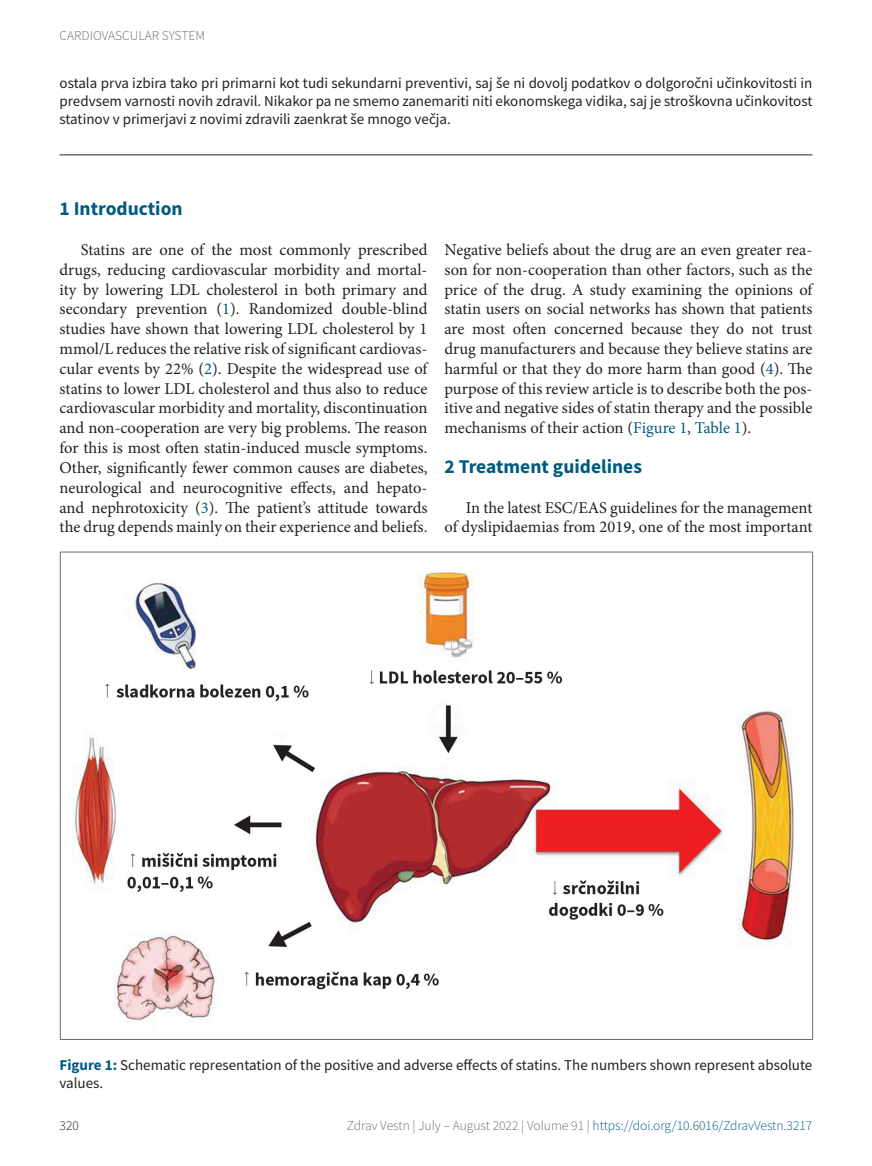
<style>
.page{position:relative;width:872px;height:1166px;background:#fff}
.page>*{position:absolute;margin:0;border:0;box-sizing:border-box;transform-origin:0 0}
.t1{font:700 19.5px "Source Sans Pro";color:#005b7f}
.t2{font:16.5px/19.8px "Minion Pro";color:#231f20;text-align:justify}
.t3{font:15px/18px "Source Sans Pro";color:#231f20}
.t4{font:300 13.5px "Source Sans Pro";color:#005b7f}
.t5{font:300 13.5px "Source Sans Pro";color:#6c6d70}
.t6{font:300 13.5px "Source Sans Pro";color:#231f20}
.s1{color:#005b7f}
.s2{font-weight:700;color:#005b7f}
.s3{color:#6c6d70}
</style>
<div class="page">
<hr style="left:60px;top:154px;width:752px;height:1px;background:#231f20">
<img style="left:72px;top:572px;width:722px;height:449px">
<p class="t5" style="left:60px;top:27px;width:147px">CARDIOVASCULAR SYSTEM</p>
<p class="t3" style="left:60px;top:74px;width:754px;text-align:justify">ostala prva izbira tako pri primarni kot tudi sekundarni preventivi, saj še ni dovolj podatkov o dolgoročni učinkovitosti in predvsem varnosti novih zdravil. Nikakor pa ne smemo zanemariti niti ekonomskega vidika, saj je stroškovna učinkovitost statinov v primerjavi z novimi zdravili zaenkrat še mnogo večja.</p>
<p class="t1" style="left:60px;top:195px;width:125px">1 Introduction</p>
<p class="t2" style="left:60px;top:240px;width:369px;text-indent:21px">Statins are one of the most commonly prescribed drugs, reducing cardiovascular morbidity and mortal&shy;ity by lowering LDL cholesterol in both primary and secondary prevention (<span class="s1">1</span>). Randomized double-blind studies have shown that lowering LDL cholesterol by 1 mmol/L reduces the relative risk of significant cardiovas&shy;cular events by 22% (<span class="s1">2</span>). Despite the widespread use of statins to lower LDL cholesterol and thus also to reduce cardiovascular morbidity and mortality, discontinuation and non-cooperation are very big problems. The reason for this is most often statin-induced muscle symptoms.<br>Other, significantly fewer common causes are diabetes, neurological and neurocognitive effects, and hepato&shy;and nephrotoxicity (<span class="s1">3</span>). The patient’s attitude towards the drug depends mainly on their experience and beliefs.</p>
<p class="t2" style="left:444px;top:240px;width:369px">Negative beliefs about the drug are an even greater rea&shy;son for non-cooperation than other factors, such as the price of the drug. A study examining the opinions of statin users on social networks has shown that patients are most often concerned because they do not trust drug manufacturers and because they believe statins are harmful or that they do more harm than good (<span class="s1">4</span>). The purpose of this review article is to describe both the pos&shy;itive and negative sides of statin therapy and the possible mechanisms of their action (<span class="s1">Figure 1</span>, <span class="s1">Table 1</span>).</p>
<p class="t1" style="left:444px;top:453px;width:199px">2 Treatment guidelines</p>
<p class="t2" style="left:444px;top:497px;width:369px;text-align:right">In the latest ESC/EAS guidelines for the management<br>of dyslipidaemias from 2019, one of the most important</p>
<p class="t3" style="left:60px;top:1055px;width:754px"><span class="s2">Figure 1:</span> Schematic representation of the positive and adverse effects of statins. The numbers shown represent absolute values.</p>
<p class="t6" style="left:60px;top:1116px;width:21px">320</p>
<p class="t4" style="left:347px;top:1116px;width:467px"><span class="s3">Zdrav Vestn | July – August 2022 | Volume 91 |</span> https://doi.org/10.6016/ZdravVestn.3217</p>
</div>
